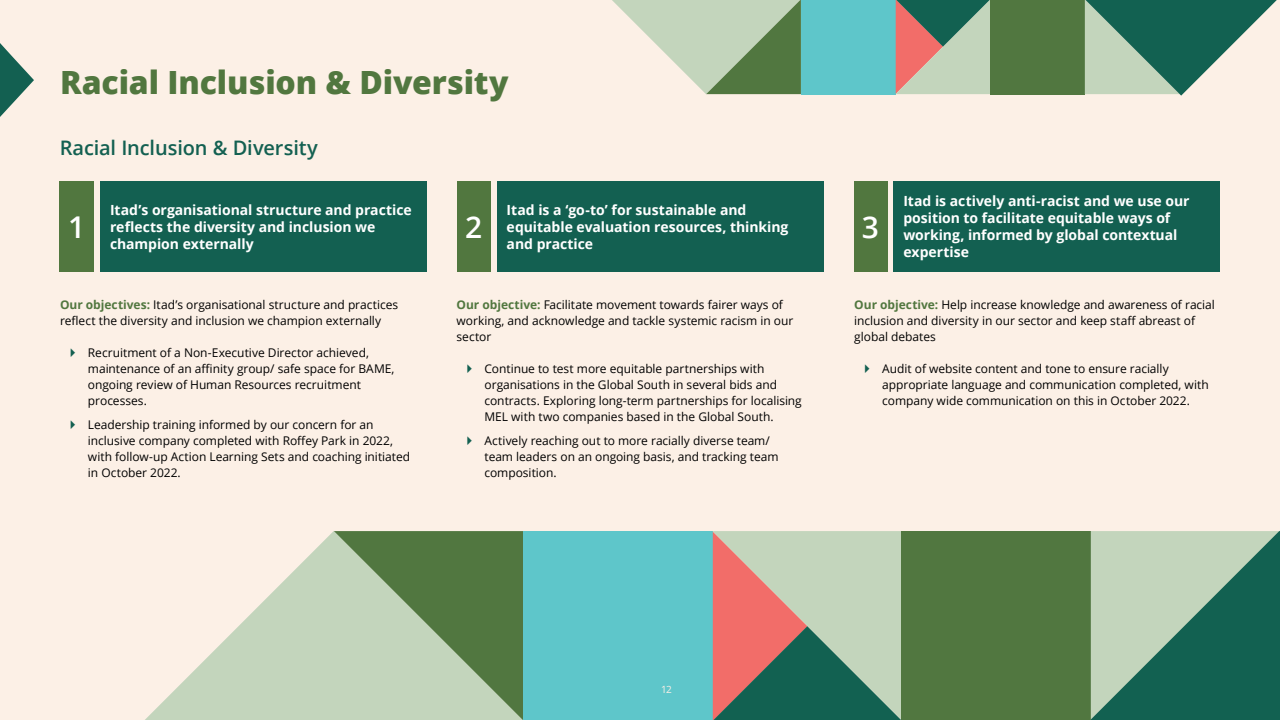
<style>
.page{position:relative;width:1280px;height:720px;background:#fcf0e6}
.page>*{position:absolute;margin:0;border:0;box-sizing:border-box;transform-origin:0 0}
.t1{font:800 32px "Open Sans";letter-spacing:-.005em;color:#51773f}
.t2{font:600 30px "Open Sans";color:#fff}
.t3{font:600 20px "Open Sans";letter-spacing:-.005em;color:#136051}
.t4{font:700 14px/17px "Open Sans";letter-spacing:-.005em;color:#fff}
.t5{font:12px/16px "Open Sans";letter-spacing:-.005em;color:#000}
.t6{font:10px "Open Sans";color:#fcf0e6}
.s1{font-weight:700;color:#51773f}
</style>
<div class="page">
<svg style="left:0;top:43px;width:34px;height:74px"></svg>
<div style="left:100px;top:181px;width:327px;height:90px;background:#136051"></div>
<div style="left:497px;top:181px;width:326px;height:90px;background:#136051"></div>
<div style="left:893px;top:181px;width:327px;height:90px;background:#136051"></div>
<div style="left:60px;top:181px;width:34px;height:90px;background:#51773f"></div>
<div style="left:457px;top:181px;width:34px;height:90px;background:#51773f"></div>
<div style="left:854px;top:181px;width:34px;height:90px;background:#51773f"></div>
<svg style="left:612px;top:0;width:189px;height:94px"></svg>
<div style="left:801px;top:0;width:95px;height:94px;background:#5ec6ca"></div>
<div style="left:990px;top:0;width:95px;height:94px;background:#517740"></div>
<svg style="left:896px;top:0;width:94px;height:94px;background:#a39e8c"></svg>
<svg style="left:1085px;top:0;width:192px;height:96px"></svg>
<svg style="left:145px;top:531px;width:189px;height:189px"></svg>
<svg style="left:334px;top:531px;width:189px;height:189px;background:#89a57d"></svg>
<div style="left:523px;top:531px;width:190px;height:189px;background:#5ec6ca"></div>
<div style="left:902px;top:531px;width:189px;height:189px;background:#517740"></div>
<svg style="left:712px;top:531px;width:190px;height:189px;background:#a29e8d"></svg>
<svg style="left:1090px;top:531px;width:190px;height:189px;background:#699a85"></svg>
<h1 class="t1" style="left:60px;top:59px;width:450px">Racial Inclusion &amp; Diversity</h1>
<h3 class="t3" style="left:60px;top:134px;width:260px">Racial Inclusion &amp; Diversity</h3>
<p class="t4" style="left:110px;top:201px;width:303px">Itad’s organisational structure and practice reflects the diversity and inclusion we champion externally</p>
<p class="t4" style="left:507px;top:201px;width:283px">Itad is a ‘go-to’ for sustainable and equitable evaluation resources, thinking and practice</p>
<p class="t4" style="left:903px;top:192px;width:288px">Itad is actively anti-racist and we use our position to facilitate equitable ways of working, informed by global contextual expertise</p>
<h2 class="t2" style="left:68px;top:206px;width:19px">1</h2>
<h2 class="t2" style="left:465px;top:206px;width:19px">2</h2>
<h2 class="t2" style="left:862px;top:206px;width:19px">3</h2>
<p class="t5" style="left:60px;top:297px;width:340px"><span class="s1">Our objectives:</span> Itad’s organisational structure and practices reflect the diversity and inclusion we champion externally</p>
<p class="t5" style="left:88px;top:345px;width:308px">Recruitment of a Non-Executive Director achieved, maintenance of an affinity group/ safe space for BAME, ongoing review of Human Resources recruitment processes.</p>
<p class="t5" style="left:88px;top:417px;width:324px">Leadership training informed by our concern for an inclusive company completed with Roffey Park in 2022, with follow-up Action Learning Sets and coaching initiated in October 2022.</p>
<p class="t5" style="left:457px;top:296px;width:338px"><span class="s1">Our objective:</span> Facilitate movement towards fairer ways of working, and acknowledge and tackle systemic racism in our sector</p>
<p class="t5" style="left:485px;top:360px;width:319px">Continue to test more equitable partnerships with organisations in the Global South in several bids and contracts. Exploring long-term partnerships for localising MEL with two companies based in the Global South.</p>
<p class="t5" style="left:485px;top:432px;width:295px">Actively reaching out to more racially diverse team/ team leaders on an ongoing basis, and tracking team composition.</p>
<p class="t5" style="left:854px;top:296px;width:362px"><span class="s1">Our objective:</span> Help increase knowledge and awareness of racial inclusion and diversity in our sector and keep staff abreast of global debates</p>
<p class="t5" style="left:882px;top:360px;width:328px">Audit of website content and tone to ensure racially appropriate language and communication completed, with company wide communication on this in October 2022.</p>
<p class="t6" style="left:661px;top:683px;width:12px">12</p>
</div>
